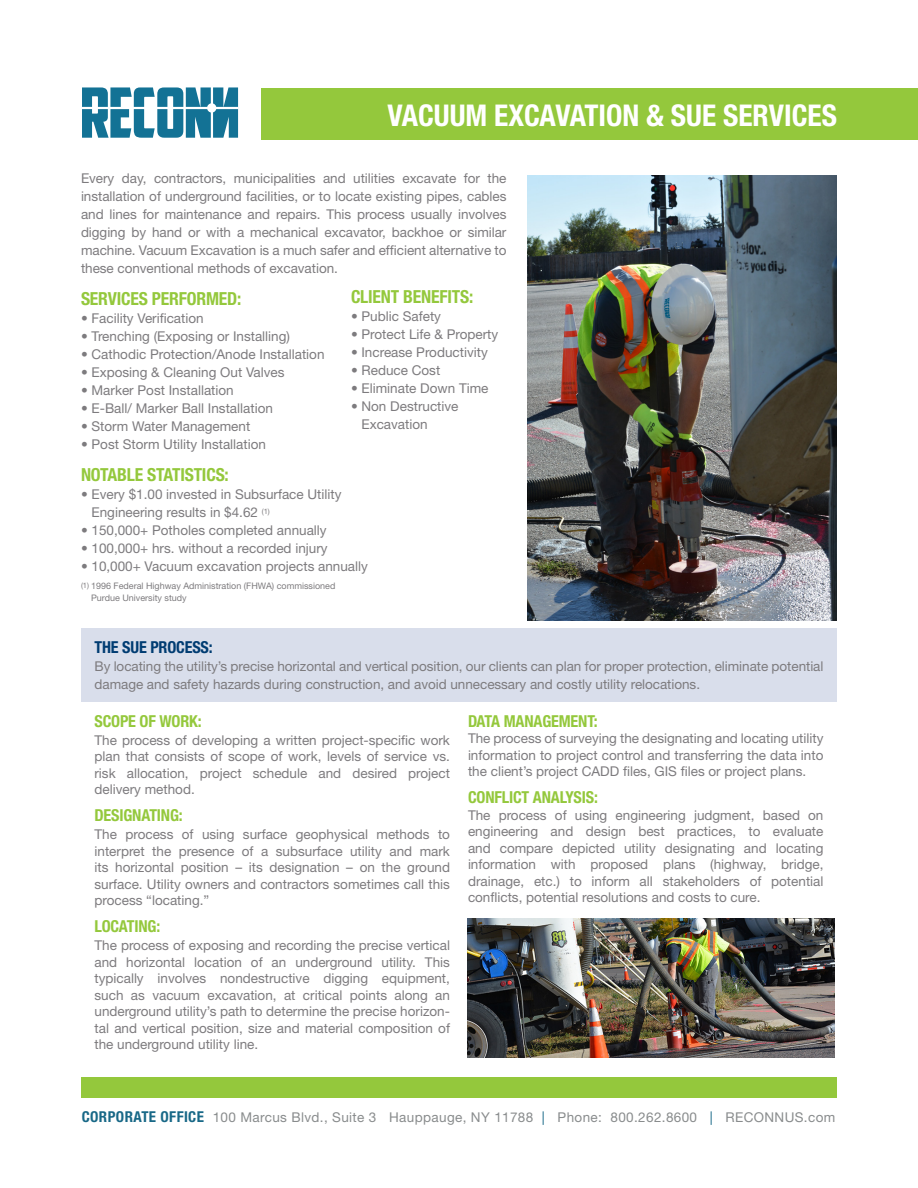
<style>
.page{position:relative;width:918px;height:1188px;background:#fff}
.page>*{position:absolute;margin:0;border:0;box-sizing:border-box;transform-origin:0 0}
.t1{font:700 condensed 30px "Helvetica Neue";color:#fff}
.t2{font:700 condensed 18px "Helvetica Neue";letter-spacing:-.01em;color:#94c83c}
.t3{font:700 condensed 16.5px "Helvetica Neue";letter-spacing:-.01em;color:#94c83c}
.t4{font:700 condensed 16.5px "Helvetica Neue";letter-spacing:-.01em;color:#003c72}
.t5{font:13.5px/16.5px "Helvetica Neue";color:#7d7b7e;text-align:justify}
.t6{font:13.5px "Helvetica Neue";letter-spacing:.025em;color:#898c8d}
.t7{font:9px/12px "Helvetica Neue";color:#7d7b7e}
.s1{font-weight:700;font-stretch:condensed;font-size:15px;color:#186887}
.s2{color:#186887}
</style>
<div class="page">
<div style="left:261px;top:88px;width:657px;height:51px;background:#94c83c"></div>
<img style="left:527px;top:176px;width:310px;height:445px">
<div style="left:81px;top:1077px;width:756px;height:20px;background:#94c83c"></div>
<svg style="left:82px;top:87px;width:156px;height:51px"></svg>
<hr style="left:82px;top:107px;width:156px;height:2px;background:#fff">
<div style="left:207px;top:103px;width:9px;height:10px;background:#fff;border-radius:50%"></div>
<div style="left:81px;top:629px;width:756px;height:73px;background:#d9deeb"></div>
<img style="left:468px;top:918px;width:366px;height:140px">
<p class="t1" style="left:388px;top:97px;width:451px">VACUUM EXCAVATION &amp; SUE SERVICES</p>
<p class="t5" style="left:81px;top:169px;width:427px;line-height:18px">Every day, contractors, municipalities and utilities excavate for the installation of underground facilities, or to locate existing pipes, cables and lines for maintenance and repairs. This process usually involves digging by hand or with a mechanical excavator, backhoe or similar machine. Vacuum Excavation is a much safer and efficient alternative to these conventional methods of excavation.</p>
<p class="t2" style="left:81px;top:288px;width:162px">SERVICES PERFORMED:</p>
<p class="t5" style="left:81px;top:310px;width:124px">• Facility Verification</p>
<p class="t5" style="left:81px;top:328px;width:211px">• Trenching (Exposing or Installing)</p>
<p class="t5" style="left:81px;top:346px;width:245px">• Cathodic Protection/Anode Installation</p>
<p class="t5" style="left:81px;top:364px;width:205px">• Exposing &amp; Cleaning Out Valves</p>
<p class="t5" style="left:81px;top:382px;width:154px">• Marker Post Installation</p>
<p class="t5" style="left:81px;top:400px;width:193px">• E-Ball/ Marker Ball Installation</p>
<p class="t5" style="left:81px;top:418px;width:171px">• Storm Water Management</p>
<p class="t5" style="left:81px;top:436px;width:187px">• Post Storm Utility Installation</p>
<p class="t2" style="left:81px;top:464px;width:149px">NOTABLE STATISTICS:</p>
<p class="t5" style="left:92px;top:485px;width:252px;line-height:18px;text-indent:-11px">• Every $1.00 invested in Subsurface Utility<br>Engineering results in $4.62 <sup>(1)</sup></p>
<p class="t5" style="left:81px;top:522px;width:247px">• 150,000+ Potholes completed annually</p>
<p class="t5" style="left:81px;top:540px;width:248px">• 100,000+ hrs. without a recorded injury</p>
<p class="t5" style="left:81px;top:558px;width:288px">• 10,000+ Vacuum excavation projects annually</p>
<p class="t7" style="left:91px;top:580px;width:246px;text-indent:-10px"><sup>(1)</sup> 1996 Federal Highway Administration (FHWA) commissioned<br>Purdue University study</p>
<p class="t2" style="left:351px;top:286px;width:124px">CLIENT BENEFITS:</p>
<p class="t5" style="left:351px;top:308px;width:92px">• Public Safety</p>
<p class="t5" style="left:351px;top:326px;width:149px">• Protect Life &amp; Property</p>
<p class="t5" style="left:351px;top:344px;width:138px">• Increase Productivity</p>
<p class="t5" style="left:351px;top:362px;width:91px">• Reduce Cost</p>
<p class="t5" style="left:351px;top:380px;width:139px">• Eliminate Down Time</p>
<p class="t5" style="left:362px;top:397px;width:99px;line-height:18px;text-indent:-11px">• Non Destructive<br>Excavation</p>
<p class="t4" style="left:94px;top:638px;width:120px">THE SUE PROCESS:</p>
<p class="t5" style="left:94px;top:657px;width:731px;line-height:18px">By locating the utility’s precise horizontal and vertical position, our clients can plan for proper protection, eliminate potential damage and safety hazards during construction, and avoid unnecessary and costly utility relocations.</p>
<p class="t3" style="left:94px;top:711px;width:109px">SCOPE OF WORK:</p>
<p class="t5" style="left:94px;top:732px;width:357px">The process of developing a written project-specific work plan that consists of scope of work, levels of service vs. risk allocation, project schedule and desired project delivery method.</p>
<p class="t3" style="left:94px;top:805px;width:90px">DESIGNATING:</p>
<p class="t5" style="left:94px;top:826px;width:357px">The process of using surface geophysical methods to interpret the presence of a subsurface utility and mark its horizontal position – its designation – on the ground surface. Utility owners and contractors sometimes call this process “locating.”</p>
<p class="t3" style="left:94px;top:916px;width:67px">LOCATING:</p>
<p class="t5" style="left:94px;top:937px;width:357px">The process of exposing and recording the precise vertical and horizontal location of an underground utility. This typically involves nondestructive digging equipment, such as vacuum excavation, at critical points along an underground utility’s path to determine the precise horizon&shy;tal and vertical position, size and material composition of the underground utility line.</p>
<p class="t3" style="left:468px;top:711px;width:131px">DATA MANAGEMENT:</p>
<p class="t5" style="left:468px;top:730px;width:357px">The process of surveying the designating and locating utility information to project control and transferring the data into the client’s project CADD files, GIS files or project plans.</p>
<p class="t3" style="left:468px;top:787px;width:131px">CONFLICT ANALYSIS:</p>
<p class="t5" style="left:468px;top:807px;width:357px">The process of using engineering judgment, based on engineering and design best practices, to evaluate and compare depicted utility designating and locating information with proposed plans (highway, bridge, drainage, etc.) to inform all stakeholders of potential conflicts, potential resolutions and costs to cure.</p>
<p class="t6" style="left:82px;top:1110px;width:755px"><span class="s1">CORPORATE OFFICE</span> 100 Marcus Blvd., Suite 3 Hauppauge, NY 11788 <span class="s2">|</span> Phone: 800.262.8600 <span class="s2">|</span> RECONNUS.com</p>
</div>
